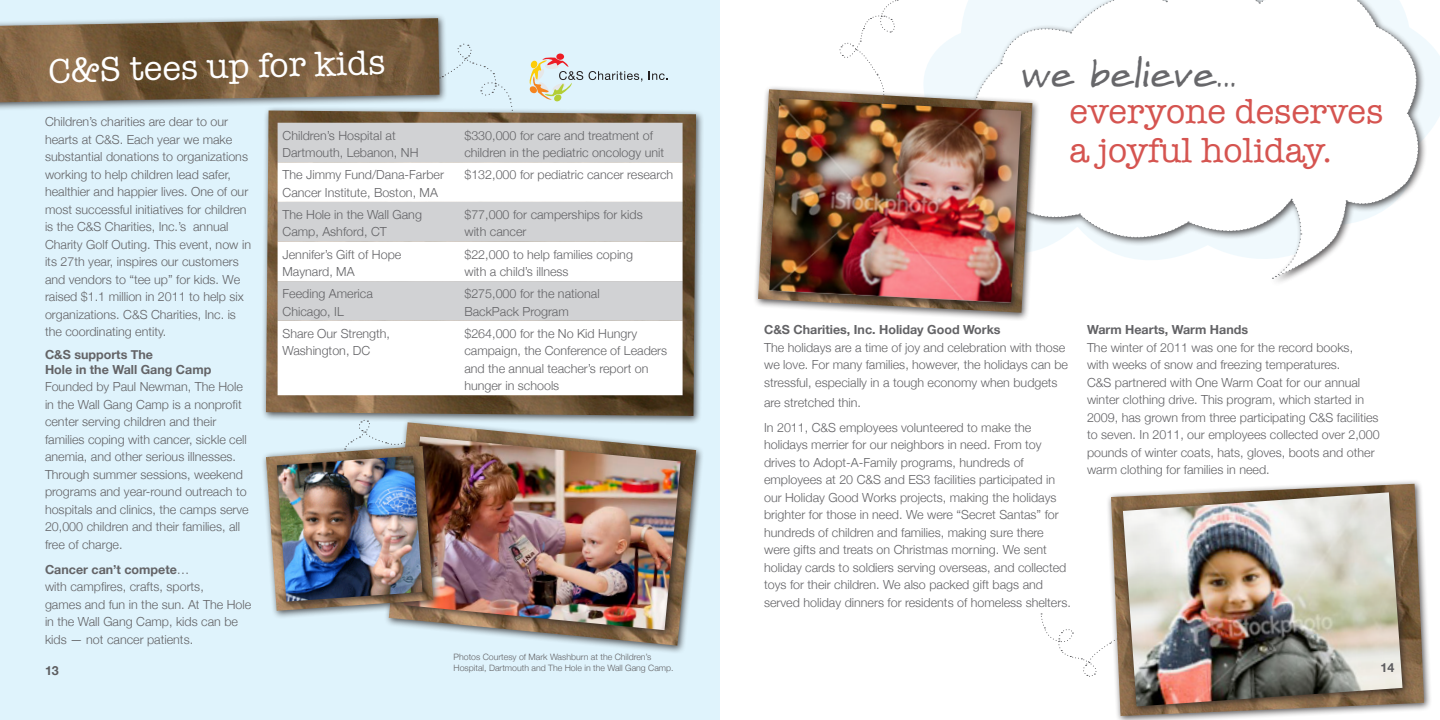
<style>
.page{position:relative;width:1440px;height:720px;background:#fff}
.page>*{position:absolute;margin:0;border:0;box-sizing:border-box;transform-origin:0 0}
.t1{font:37.5px "Henry Hand";color:#67676a}
.t2{font:35px/39.1px "American Typewriter";color:#d55450}
.t3{font:35px "American Typewriter";color:#fff}
.t4{font:300 12.5px/17.5px "Helvetica Neue";color:#636366}
.t5{font:700 12.5px/15px "Helvetica Neue";color:#636366}
.t6{font:700 12.5px "Helvetica Neue";color:#5c5c5f}
.t7{font:300 8.75px/10.5px "Helvetica Neue";color:#636366}
.s1{font-weight:300}
.s2{color:#5c5c5f}
</style>
<div class="page">
<svg style="left:1040px;top:613px;width:66px;height:64px"></svg>
<div style="left:0;top:0;width:720px;height:720px;background:#dff3fc"></div>
<svg style="left:350px;top:425px;width:33px;height:17px"></svg>
<svg style="left:448px;top:43px;width:64px;height:61px"></svg>
<svg style="left:949px;top:0;width:485px;height:279px"></svg>
<div style="left:261px;top:106px;width:443px;height:319px;background:#231f20;opacity:.75"></div>
<img style="left:266px;top:111px;width:430px;height:305px">
<div style="left:278px;top:123px;width:405px;height:39px;background:#d1d2d4"></div>
<svg style="left:278px;top:162px;width:405px;height:233px;background:#eeefef"></svg>
<div style="left:0;top:13px;width:448px;height:99px;background:#231f20;opacity:.75"></div>
<img style="left:0;top:18px;width:439px;height:84px">
<div style="left:753px;top:85px;width:288px;height:236px;background:#231f20;opacity:.75"></div>
<img style="left:758px;top:89px;width:274px;height:224px">
<div style="left:765px;top:94px;width:265px;height:218px;background:#231f20;opacity:.75"></div>
<img style="left:769px;top:98px;width:252px;height:207px">
<div style="left:1106px;top:479px;width:326px;height:241px;background:#231f20;opacity:.75"></div>
<img style="left:1111px;top:484px;width:313px;height:232px">
<div style="left:1118px;top:488px;width:293px;height:227px;background:#231f20;opacity:.75"></div>
<img style="left:1123px;top:492px;width:280px;height:214px">
<svg style="left:839px;top:0;width:75px;height:109px"></svg>
<div style="left:384px;top:418px;width:320px;height:236px;background:#231f20;opacity:.75"></div>
<img style="left:389px;top:422px;width:307px;height:224px">
<div style="left:399px;top:432px;width:290px;height:206px;background:#231f20;opacity:.75"></div>
<img style="left:404px;top:436px;width:277px;height:194px">
<div style="left:261px;top:442px;width:181px;height:177px;background:#231f20;opacity:.75"></div>
<img style="left:266px;top:446px;width:167px;height:165px">
<div style="left:272px;top:451px;width:159px;height:159px;background:#231f20;opacity:.75"></div>
<img style="left:277px;top:456px;width:146px;height:146px">
<svg style="left:589px;top:71px;width:53px;height:11px"></svg>
<svg style="left:649px;top:71px;width:19px;height:9px"></svg>
<div style="left:556px;top:54px;width:8px;height:6px;background:#ed1c24;border-radius:50%"></div>
<svg style="left:530px;top:57px;width:53px;height:44px"></svg>
<p class="t3" style="left:48px;top:46px;width:338px;rotate:-2deg">C&amp;S tees up for kids</p>
<p class="t4" style="left:45px;top:113px;width:208px">Children’s charities are dear to our hearts at C&amp;S. Each year we make substantial donations to organizations working to help children lead safer, healthier and happier lives. One of our most successful initiatives for children is the C&amp;S Charities, Inc.’s annual Charity Golf Outing. This event, now in its 27th year, inspires our customers and vendors to “tee up” for kids. We raised $1.1 million in 2011 to help six organizations. C&amp;S Charities, Inc. is the coordinating entity.</p>
<p class="t5" style="left:45px;top:346px;width:168px">C&amp;S supports The<br>Hole in the Wall Gang Camp</p>
<p class="t4" style="left:45px;top:378px;width:205px">Founded by Paul Newman, The Hole in the Wall Gang Camp is a nonprofit center serving children and their families coping with cancer, sickle cell anemia, and other serious illnesses.<br>Through summer sessions, weekend programs and year-round outreach to hospitals and clinics, the camps serve 20,000 children and their families, all free of charge.</p>
<p class="t5" style="left:45px;top:561px;width:146px">Cancer can’t compete<span class="s1">…</span></p>
<p class="t4" style="left:45px;top:578px;width:208px">with campfires, crafts, sports,<br>games and fun in the sun. At The Hole in the Wall Gang Camp, kids can be kids <span class="s2">—</span> not cancer patients.</p>
<p class="t4" style="left:283px;top:126px;width:137px">Children’s Hospital at<br>Dartmouth, Lebanon, NH</p>
<p class="t4" style="left:464px;top:126px;width:201px">$330,000 for care and treatment of children in the pediatric oncology unit</p>
<p class="t4" style="left:283px;top:166px;width:163px">The Jimmy Fund/Dana-Farber</p>
<p class="t4" style="left:283px;top:183px;width:157px">Cancer Institute, Boston, MA</p>
<p class="t4" style="left:464px;top:166px;width:210px">$132,000 for pediatric cancer research</p>
<p class="t4" style="left:283px;top:206px;width:141px">The Hole in the Wall Gang<br>Camp, Ashford, CT</p>
<p class="t4" style="left:464px;top:206px;width:180px">$77,000 for camperships for kids with cancer</p>
<p class="t4" style="left:283px;top:245px;width:120px">Jennifer’s Gift of Hope<br>Maynard, MA</p>
<p class="t4" style="left:464px;top:245px;width:170px">$22,000 to help families coping with a child’s illness</p>
<p class="t4" style="left:283px;top:285px;width:92px">Feeding America<br>Chicago, IL</p>
<p class="t4" style="left:464px;top:285px;width:137px">$275,000 for the national<br>BackPack Program</p>
<p class="t4" style="left:283px;top:324px;width:109px">Share Our Strength,<br>Washington, DC</p>
<p class="t4" style="left:464px;top:324px;width:204px">$264,000 for the No Kid Hungry campaign, the Conference of Leaders and the annual teacher’s report on hunger in schools</p>
<p class="t1" style="left:1021px;top:52px;width:216px">we believe...</p>
<p class="t2" style="left:1070px;top:90px;width:315px">everyone deserves a joyful holiday.</p>
<p class="t5" style="left:764px;top:322px;width:238px">C&amp;S Charities, Inc. Holiday Good Works</p>
<p class="t4" style="left:764px;top:338px;width:306px">The holidays are a time of joy and celebration with those we love. For many families, however, the holidays can be stressful, especially in a tough economy when budgets</p>
<p class="t4" style="left:764px;top:393px;width:99px">are stretched thin.</p>
<p class="t4" style="left:764px;top:418px;width:308px">In 2011, C&amp;S employees volunteered to make the holidays merrier for our neighbors in need. From toy drives to Adopt-A-Family programs, hundreds of employees at 20 C&amp;S and ES3 facilities participated in our Holiday Good Works projects, making the holidays brighter for those in need. We were “Secret Santas” for hundreds of children and families, making sure there were gifts and treats on Christmas morning. We sent holiday cards to soldiers serving overseas, and collected toys for their children. We also packed gift bags and served holiday dinners for residents of homeless shelters.</p>
<p class="t5" style="left:1087px;top:322px;width:163px">Warm Hearts, Warm Hands</p>
<p class="t4" style="left:1087px;top:338px;width:294px">The winter of 2011 was one for the record books,<br>with weeks of snow and freezing temperatures.<br>C&amp;S partnered with One Warm Coat for our annual winter clothing drive. This program, which started in 2009, has grown from three participating C&amp;S facilities to seven. In 2011, our employees collected over 2,000 pounds of winter coats, hats, gloves, boots and other warm clothing for families in need.</p>
<p class="t7" style="left:454px;top:652px;width:222px">Photos Courtesy of Mark Washburn at the Children’s<br>Hospital, Dartmouth and The Hole in the Wall Gang Camp.</p>
<p class="t6" style="left:45px;top:662px;width:15px">13</p>
<p class="t6" style="left:1381px;top:660px;width:15px">14</p>
</div>
